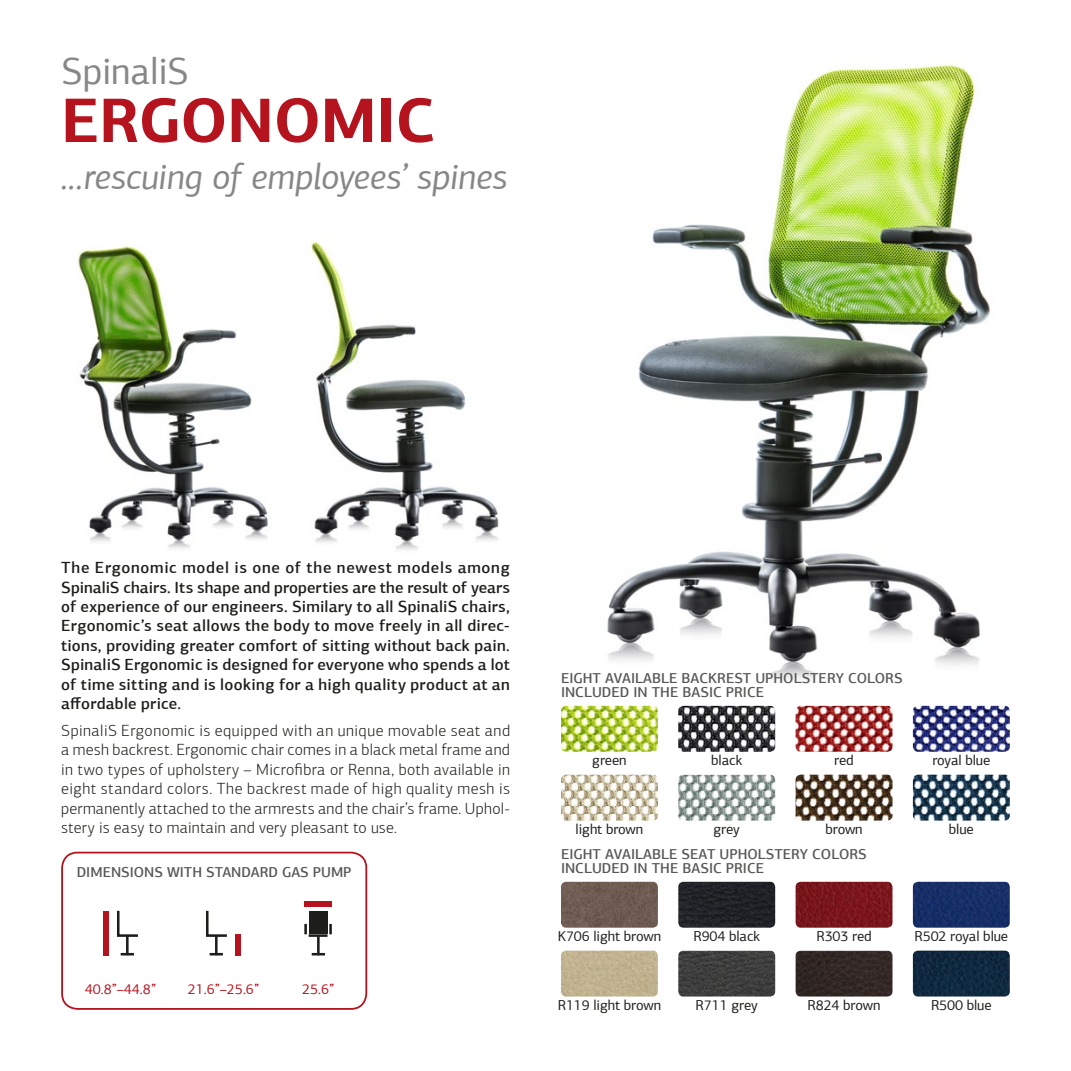
<style>
.page{position:relative;width:1071px;height:1071px;background:#fff}
.page>*{position:absolute;margin:0;border:0;box-sizing:border-box;transform-origin:0 0}
.t1{font:700 63px "PF Agora Sans Pro";letter-spacing:-.005em;color:#b5131d}
.t2{font:37.8px "PF Agora Sans Pro";letter-spacing:-.01em;color:#878787}
.t3{font:italic 36.05px "PF Agora Sans Pro";letter-spacing:-.01em;color:#878787}
.t4{font:500 16.28px/19.4px "PF Agora Sans Pro";letter-spacing:.02em;color:#1d1d1b;text-align:justify}
.t5{font:300 16.28px/19.4px "PF Agora Sans Pro";letter-spacing:.01em;color:#1d1d1b;text-align:justify}
.t6{font:500 14.35px/14.3px "PF Agora Sans Pro";color:#575756}
.t7{font:14.35px "PF Agora Sans Pro";letter-spacing:-.01em;color:#1d1d1b}
.t8{font:14.35px "PF Agora Sans Pro";color:#b5131d}
</style>
<div class="page">
<img style="left:77px;top:246px;width:191px;height:303px">
<img style="left:607px;top:64px;width:384px;height:616px">
<img style="left:311px;top:241px;width:188px;height:309px">
<img style="left:561px;top:882px;width:97px;height:46px">
<img style="left:561px;top:706px;width:97px;height:46px">
<img style="left:561px;top:951px;width:97px;height:46px">
<img style="left:561px;top:775px;width:97px;height:46px">
<img style="left:678px;top:882px;width:97px;height:46px">
<img style="left:678px;top:706px;width:97px;height:46px">
<img style="left:678px;top:951px;width:97px;height:46px">
<img style="left:678px;top:775px;width:97px;height:46px">
<img style="left:796px;top:882px;width:96px;height:46px">
<img style="left:796px;top:706px;width:96px;height:46px">
<img style="left:796px;top:951px;width:96px;height:46px">
<img style="left:796px;top:775px;width:96px;height:46px">
<img style="left:913px;top:882px;width:97px;height:46px">
<img style="left:913px;top:706px;width:97px;height:46px">
<img style="left:913px;top:951px;width:97px;height:46px">
<img style="left:913px;top:775px;width:97px;height:46px">
<div style="left:61px;top:852px;width:306px;height:158px;border:2px solid #b5131d;border-radius:15px"></div>
<svg style="left:117px;top:910px;width:21px;height:27px"></svg>
<hr style="left:126px;top:936px;width:3px;height:19px;background:#1d1d1b">
<svg style="left:121px;top:953px;width:13px;height:2px"></svg>
<div style="left:103px;top:911px;width:6px;height:44px;background:#b5131d"></div>
<svg style="left:206px;top:910px;width:21px;height:27px"></svg>
<hr style="left:215px;top:936px;width:3px;height:19px;background:#1d1d1b">
<svg style="left:210px;top:953px;width:13px;height:2px"></svg>
<div style="left:235px;top:934px;width:6px;height:21px;background:#b5131d"></div>
<div style="left:304px;top:902px;width:28px;height:5px;background:#b5131d"></div>
<hr style="left:309px;top:934px;width:19px;height:3px;background:#1d1d1b">
<hr style="left:317px;top:936px;width:3px;height:19px;background:#1d1d1b">
<svg style="left:312px;top:953px;width:13px;height:2px"></svg>
<svg style="left:304px;top:924px;width:3px;height:10px"></svg>
<svg style="left:329px;top:924px;width:3px;height:10px"></svg>
<div style="left:309px;top:911px;width:19px;height:23px;background:#1d1d1b"></div>
<h2 class="t2" style="left:61px;top:56px;width:129px">SpinaliS</h2>
<h1 class="t1" style="left:61px;top:95px;width:376px">ERGONOMIC</h1>
<h3 class="t3" style="left:61px;top:162px;width:448px">...rescuing of employees’ spines</h3>
<p class="t4" style="left:61px;top:559px;width:450px">The Ergonomic model is one of the newest models among SpinaliS chairs. Its shape and properties are the result of years of experience of our engineers. Similary to all SpinaliS chairs, Ergonomic’s seat allows the body to move freely in all direc&shy;tions, providing greater comfort of sitting without back pain.<br>SpinaliS Ergonomic is designed for everyone who spends a lot of time sitting and is looking for a high quality product at an affordable price.</p>
<p class="t5" style="left:61px;top:722px;width:450px">SpinaliS Ergonomic is equipped with an unique movable seat and a mesh backrest. Ergonomic chair comes in a black metal frame and in two types of upholstery – Microfibra or Renna, both available in eight standard colors. The backrest made of high quality mesh is permanently attached to the armrests and the chair’s frame. Uphol&shy;stery is easy to maintain and very pleasant to use.</p>
<p class="t6" style="left:77px;top:866px;width:276px">DIMENSIONS WITH STANDARD GAS PUMP</p>
<p class="t8" style="left:85px;top:983px;width:73px">40.8”–44.8”</p>
<p class="t8" style="left:188px;top:983px;width:73px">21.6”–25.6”</p>
<p class="t8" style="left:302px;top:983px;width:34px">25.6”</p>
<p class="t6" style="left:561px;top:672px;width:343px">EIGHT AVAILABLE BACKREST UPHOLSTERY COLORS<br>INCLUDED IN THE BASIC PRICE</p>
<p class="t7" style="left:592px;top:754px;width:36px">green</p>
<p class="t7" style="left:711px;top:754px;width:32px">black</p>
<p class="t7" style="left:834px;top:754px;width:21px">red</p>
<p class="t7" style="left:932px;top:754px;width:59px">royal blue</p>
<p class="t7" style="left:576px;top:823px;width:69px">light brown</p>
<p class="t7" style="left:714px;top:823px;width:28px">grey</p>
<p class="t7" style="left:825px;top:823px;width:39px">brown</p>
<p class="t7" style="left:949px;top:823px;width:26px">blue</p>
<p class="t6" style="left:561px;top:848px;width:307px">EIGHT AVAILABLE SEAT UPHOLSTERY COLORS<br>INCLUDED IN THE BASIC PRICE</p>
<p class="t7" style="left:558px;top:930px;width:105px">K706 light brown</p>
<p class="t7" style="left:693px;top:930px;width:68px">R904 black</p>
<p class="t7" style="left:816px;top:930px;width:57px">R303 red</p>
<p class="t7" style="left:914px;top:930px;width:95px">R502 royal blue</p>
<p class="t7" style="left:558px;top:999px;width:105px">R119 light brown</p>
<p class="t7" style="left:696px;top:999px;width:64px">R711 grey</p>
<p class="t7" style="left:808px;top:999px;width:74px">R824 brown</p>
<p class="t7" style="left:931px;top:999px;width:62px">R500 blue</p>
</div>
